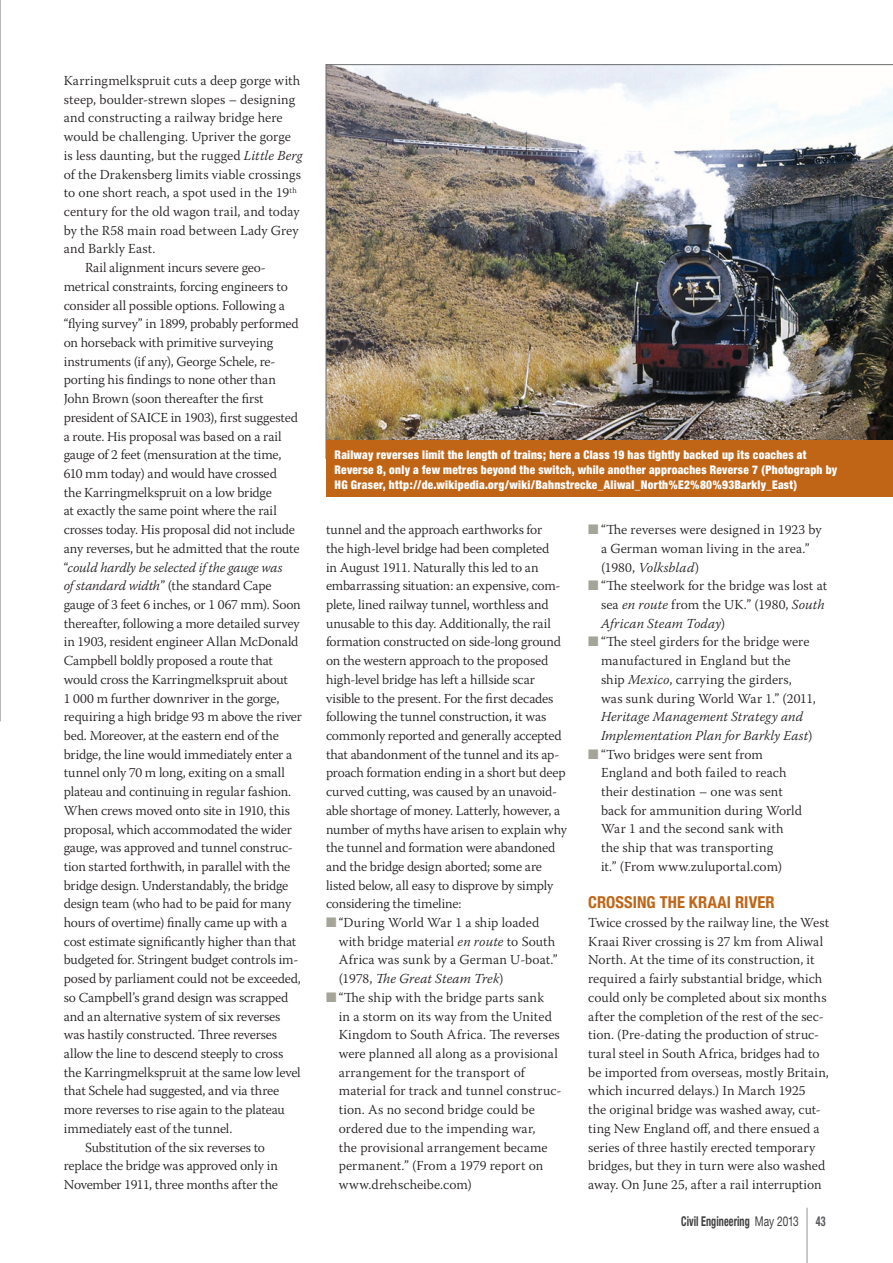
<style>
.page{position:relative;width:893px;height:1263px;background:#fff}
.page>*{position:absolute;margin:0;border:0;box-sizing:border-box;transform-origin:0 0}
.t1{font:700 condensed 16.5px "Helvetica Neue";letter-spacing:.01em;color:#c06516}
.t2{font:300 13.65px/18.8px "Warnock Pro";letter-spacing:-.005em;color:#231f20}
.t3{font:italic 300 13.65px/18.8px "Warnock Pro";color:#231f20}
.t4{font:300 13.65px "Warnock Pro";letter-spacing:.015em;color:#231f20}
.t5{font:700 condensed 13.5px "Helvetica Neue";letter-spacing:.01em;color:#3e3e3f;scale:.75 1}
.t6{font:900 condensed 12px/15px "Helvetica Neue";letter-spacing:.025em;color:#fff;scale:.95 1}
.s1{font-style:italic}
.s2{font-style:normal}
.s3{color:#a4a499}
.s4{font-weight:400;font-stretch:normal}
.s5{color:#57585a}
</style>
<div class="page">
<hr style="left:807px;top:1208px;width:1px;height:55px;background:#939598">
<svg style="left:0;top:0;width:1px;height:721px"></svg>
<img style="left:326px;top:64px;width:567px;height:377px">
<div style="left:326px;top:441px;width:567px;height:56px;background:#c06516"></div>
<p class="t2" style="left:64px;top:72px;width:238px">Karringmelkspruit cuts a deep gorge with</p>
<p class="t2" style="left:64px;top:91px;width:233px">steep, boulder-strewn slopes – designing</p>
<p class="t2" style="left:64px;top:110px;width:220px">and constructing a railway bridge here</p>
<p class="t2" style="left:64px;top:129px;width:229px">would be challenging. Upriver the gorge</p>
<p class="t2" style="left:64px;top:147px;width:240px">is less daunting, but the rugged <span class="s1">Little Berg</span></p>
<p class="t2" style="left:64px;top:166px;width:239px">of the Drakensberg limits viable crossings</p>
<p class="t2" style="left:64px;top:185px;width:235px">to one short reach, a spot used in the 19<sup>th</sup></p>
<p class="t2" style="left:64px;top:203px;width:237px">century for the old wagon trail, and today</p>
<p class="t2" style="left:64px;top:222px;width:237px">by the R58 main road between Lady Grey</p>
<p class="t4" style="left:64px;top:244px;width:93px">and Barkly East.</p>
<p class="t2" style="left:85px;top:259px;width:182px">Rail alignment incurs severe geo-</p>
<p class="t2" style="left:64px;top:278px;width:225px">metrical constraints, forcing engineers to</p>
<p class="t2" style="left:64px;top:297px;width:223px">consider all possible options. Following a</p>
<p class="t2" style="left:64px;top:316px;width:237px">“flying survey” in 1899, probably performed</p>
<p class="t2" style="left:64px;top:334px;width:211px">on horseback with primitive surveying</p>
<p class="t2" style="left:64px;top:353px;width:213px">instruments (if any), George Schele, re-</p>
<p class="t2" style="left:64px;top:372px;width:214px">porting his findings to none other than</p>
<p class="t2" style="left:64px;top:390px;width:201px">John Brown (soon thereafter the first</p>
<p class="t2" style="left:64px;top:409px;width:236px">president of SAICE in 1903), first suggested</p>
<p class="t2" style="left:64px;top:428px;width:219px">a route. His proposal was based on a rail</p>
<p class="t2" style="left:64px;top:447px;width:219px">gauge of 2 feet (mensuration at the time,</p>
<p class="t2" style="left:64px;top:465px;width:215px">610 mm today) and would have crossed</p>
<p class="t2" style="left:64px;top:484px;width:210px">the Karringmelkspruit on a low bridge</p>
<p class="t2" style="left:64px;top:503px;width:214px">at exactly the same point where the rail</p>
<p class="t2" style="left:64px;top:521px;width:233px">crosses today. His proposal did not include</p>
<p class="t2" style="left:64px;top:540px;width:237px">any reverses, but he admitted that the route</p>
<p class="t3" style="left:64px;top:559px;width:220px"><span class="s2">“</span>could hardly be selected if the gauge was</p>
<p class="t2" style="left:64px;top:578px;width:209px"><span class="s1">of standard width</span>” (the standard Cape</p>
<p class="t2" style="left:64px;top:596px;width:238px">gauge of 3 feet 6 inches, or 1 067 mm). Soon</p>
<p class="t2" style="left:64px;top:615px;width:237px">thereafter, following a more detailed survey</p>
<p class="t2" style="left:64px;top:634px;width:236px">in 1903, resident engineer Allan McDonald</p>
<p class="t2" style="left:64px;top:652px;width:211px">Campbell boldly proposed a route that</p>
<p class="t2" style="left:64px;top:671px;width:226px">would cross the Karringmelkspruit about</p>
<p class="t2" style="left:64px;top:690px;width:217px">1 000 m further downriver in the gorge,</p>
<p class="t2" style="left:64px;top:708px;width:240px">requiring a high bridge 93 m above the river</p>
<p class="t2" style="left:64px;top:727px;width:217px">bed. Moreover, at the eastern end of the</p>
<p class="t2" style="left:64px;top:746px;width:230px">bridge, the line would immediately enter a</p>
<p class="t2" style="left:64px;top:765px;width:222px">tunnel only 70 m long, exiting on a small</p>
<p class="t2" style="left:64px;top:783px;width:229px">plateau and continuing in regular fashion.</p>
<p class="t2" style="left:64px;top:802px;width:228px">When crews moved onto site in 1910, this</p>
<p class="t2" style="left:64px;top:821px;width:230px">proposal, which accommodated the wider</p>
<p class="t2" style="left:64px;top:839px;width:230px">gauge, was approved and tunnel construc-</p>
<p class="t2" style="left:64px;top:858px;width:228px">tion started forthwith, in parallel with the</p>
<p class="t2" style="left:64px;top:877px;width:226px">bridge design. Understandably, the bridge</p>
<p class="t2" style="left:64px;top:896px;width:229px">design team (who had to be paid for many</p>
<p class="t2" style="left:64px;top:914px;width:225px">hours of overtime) finally came up with a</p>
<p class="t2" style="left:64px;top:933px;width:234px">cost estimate significantly higher than that</p>
<p class="t2" style="left:64px;top:952px;width:236px">budgeted for. Stringent budget controls im-</p>
<p class="t2" style="left:64px;top:970px;width:239px">posed by parliament could not be exceeded,</p>
<p class="t2" style="left:64px;top:989px;width:226px">so Campbell’s grand design was scrapped</p>
<p class="t2" style="left:64px;top:1008px;width:218px">and an alternative system of six reverses</p>
<p class="t2" style="left:64px;top:1027px;width:215px">was hastily constructed. Three reverses</p>
<p class="t2" style="left:64px;top:1045px;width:221px">allow the line to descend steeply to cross</p>
<p class="t2" style="left:64px;top:1064px;width:238px">the Karringmelkspruit at the same low level</p>
<p class="t2" style="left:64px;top:1083px;width:217px">that Schele had suggested, and via three</p>
<p class="t2" style="left:64px;top:1101px;width:222px">more reverses to rise again to the plateau</p>
<p class="t2" style="left:64px;top:1120px;width:170px">immediately east of the tunnel.</p>
<p class="t2" style="left:85px;top:1139px;width:182px">Substitution of the six reverses to</p>
<p class="t2" style="left:64px;top:1158px;width:216px">replace the bridge was approved only in</p>
<p class="t2" style="left:64px;top:1176px;width:216px">November 1911, three months after the</p>
<p class="t6" style="left:335px;top:448px;width:530px">Railway reverses limit the length of trains; here a Class 19 has tightly backed up its coaches at<br>Reverse 8, only a few metres beyond the switch, while another approaches Reverse 7 (Photograph by<br>HG Graser, http://de.wikipedia.org/wiki/Bahnstrecke_Aliwal_North%E2%80%93Barkly_East)</p>
<p class="t2" style="left:326px;top:521px;width:242px">tunnel and the approach earthworks for<br>the high-level bridge had been completed<br>in August 1911. Naturally this led to an embarrassing situation: an expensive, com&shy;plete, lined railway tunnel, worthless and unusable to this day. Additionally, the rail formation constructed on side-long ground on the western approach to the proposed high-level bridge has left a hillside scar visible to the present. For the first decades following the tunnel construction, it was commonly reported and generally accepted that abandonment of the tunnel and its ap&shy;proach formation ending in a short but deep curved cutting, was caused by an unavoid&shy;able shortage of money. Latterly, however, a number of myths have arisen to explain why the tunnel and formation were abandoned and the bridge design aborted; some are listed below, all easy to disprove by simply considering the timeline:</p>
<p class="t2" style="left:339px;top:914px;width:220px;text-indent:-13px"><span class="s3">■</span> “During World War 1 a ship loaded with bridge material <span class="s1">en route</span> to South Africa was sunk by a German U-boat.” (1978, <span class="s1">The Great Steam Trek</span>)</p>
<p class="t2" style="left:339px;top:989px;width:224px;text-indent:-13px"><span class="s3">■</span> “The ship with the bridge parts sank<br>in a storm on its way from the United Kingdom to South Africa. The reverses were planned all along as a provisional arrangement for the transport of material for track and tunnel construc&shy;tion. As no second bridge could be ordered due to the impending war,<br>the provisional arrangement became permanent.” (From a 1979 report on www.drehscheibe.com)</p>
<p class="t2" style="left:601px;top:521px;width:222px;text-indent:-13px"><span class="s3">■</span> “The reverses were designed in 1923 by a German woman living in the area.” (1980, <span class="s1">Volksblad</span>)</p>
<p class="t2" style="left:601px;top:578px;width:228px;text-indent:-13px"><span class="s3">■</span> “The steelwork for the bridge was lost at sea <span class="s1">en route</span> from the UK.” (1980, <span class="s1">South<br>African Steam Today</span>)</p>
<p class="t2" style="left:601px;top:634px;width:216px;text-indent:-13px"><span class="s3">■</span> “The steel girders for the bridge were manufactured in England but the ship <span class="s1">Mexico</span>, carrying the girders, was sunk during World War 1.” (2011,</p>
<p class="t3" style="left:601px;top:709px;width:213px">Heritage Management Strategy and<br>Implementation Plan for Barkly East<span class="s2">)</span></p>
<p class="t2" style="left:601px;top:746px;width:202px;text-indent:-13px"><span class="s3">■</span> “Two bridges were sent from<br>England and both failed to reach their destination – one was sent back for ammunition during World<br>War 1 and the second sank with the ship that was transporting<br>it.” (From www.zuluportal.com)</p>
<p class="t1" style="left:588px;top:896px;width:188px">CROSSING THE KRAAI RIVER</p>
<p class="t2" style="left:588px;top:914px;width:242px">Twice crossed by the railway line, the West Kraai River crossing is 27 km from Aliwal North. At the time of its construction, it required a fairly substantial bridge, which could only be completed about six months after the completion of the rest of the sec&shy;tion. (Pre-dating the production of struc&shy;tural steel in South Africa, bridges had to be imported from overseas, mostly Britain, which incurred delays.) In March 1925<br>the original bridge was washed away, cut&shy;ting New England off, and there ensued a series of three hastily erected temporary bridges, but they in turn were also washed away. On June 25, after a rail interruption</p>
<p class="t5" style="left:681px;top:1217px;width:194px">Civil Engineering <span class="s4">May 2013</span> <span class="s5">43</span></p>
</div>
